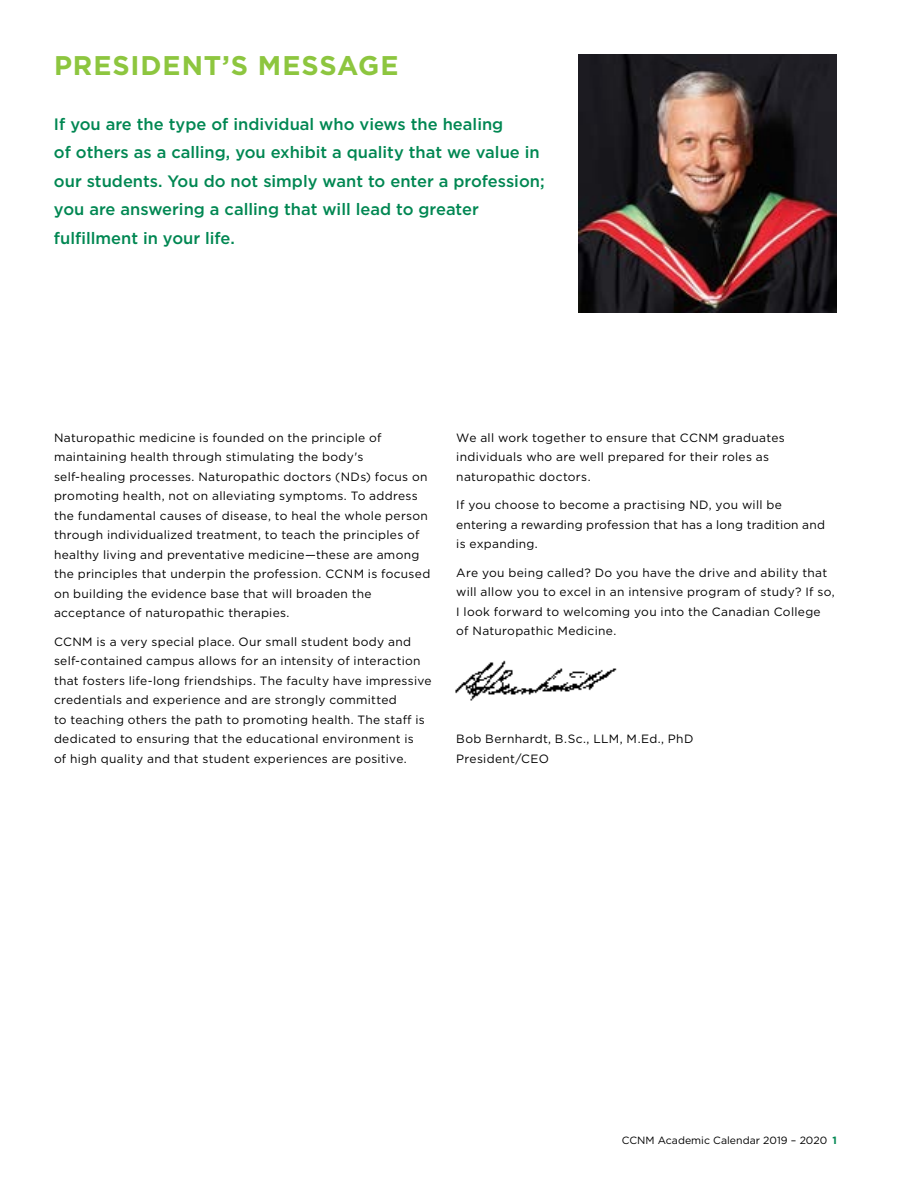
<style>
.page{position:relative;width:918px;height:1188px;background:#fff}
.page>*{position:absolute;margin:0;border:0;box-sizing:border-box;transform-origin:0 0}
.t1{font:700 27px "Gotham";letter-spacing:.035em;color:#8dc63f}
.t2{font:500 16.5px/28.5px "Gotham";color:#008752}
.t3{font:12px/19.5px "Gotham";letter-spacing:.025em;color:#000}
.t4{font:10.5px "Gotham";letter-spacing:.005em;color:#000}
.s1{font-weight:700;color:#008752}
</style>
<div class="page">
<img style="left:455px;top:660px;width:162px;height:41px">
<img style="left:579px;top:54px;width:258px;height:258px">
<h1 class="t1" style="left:54px;top:48px;width:346px">PRESIDENT’S MESSAGE</h1>
<p class="t2" style="left:54px;top:110px;width:492px">If you are the type of individual who views the healing<br>of others as a calling, you exhibit a quality that we value in our students. You do not simply want to enter a profession; you are answering a calling that will lead to greater fulfillment in your life.</p>
<p class="t3" style="left:54px;top:427px;width:378px">Naturopathic medicine is founded on the principle of maintaining health through stimulating the body's self-healing processes. Naturopathic doctors (NDs) focus on promoting health, not on alleviating symptoms. To address the fundamental causes of disease, to heal the whole person through individualized treatment, to teach the principles of healthy living and preventative medicine—these are among the principles that underpin the profession. CCNM is focused on building the evidence base that will broaden the acceptance of naturopathic therapies.</p>
<p class="t3" style="left:54px;top:631px;width:379px">CCNM is a very special place. Our small student body and self-contained campus allows for an intensity of interaction that fosters life-long friendships. The faculty have impressive credentials and experience and are strongly committed<br>to teaching others the path to promoting health. The staff is dedicated to ensuring that the educational environment is<br>of high quality and that student experiences are positive.</p>
<p class="t3" style="left:456px;top:427px;width:330px">We all work together to ensure that CCNM graduates individuals who are well prepared for their roles as naturopathic doctors.</p>
<p class="t3" style="left:456px;top:495px;width:370px">If you choose to become a practising ND, you will be entering a rewarding profession that has a long tradition and is expanding.</p>
<p class="t3" style="left:456px;top:562px;width:380px">Are you being called? Do you have the drive and ability that will allow you to excel in an intensive program of study? If so, I look forward to welcoming you into the Canadian College of Naturopathic Medicine.</p>
<p class="t3" style="left:456px;top:729px;width:239px">Bob Bernhardt, B.Sc., LLM, M.Ed., PhD<br>President/CEO</p>
<p class="t4" style="left:622px;top:1134px;width:217px">CCNM Academic Calendar 2019 – 2020 <span class="s1">1</span></p>
</div>
